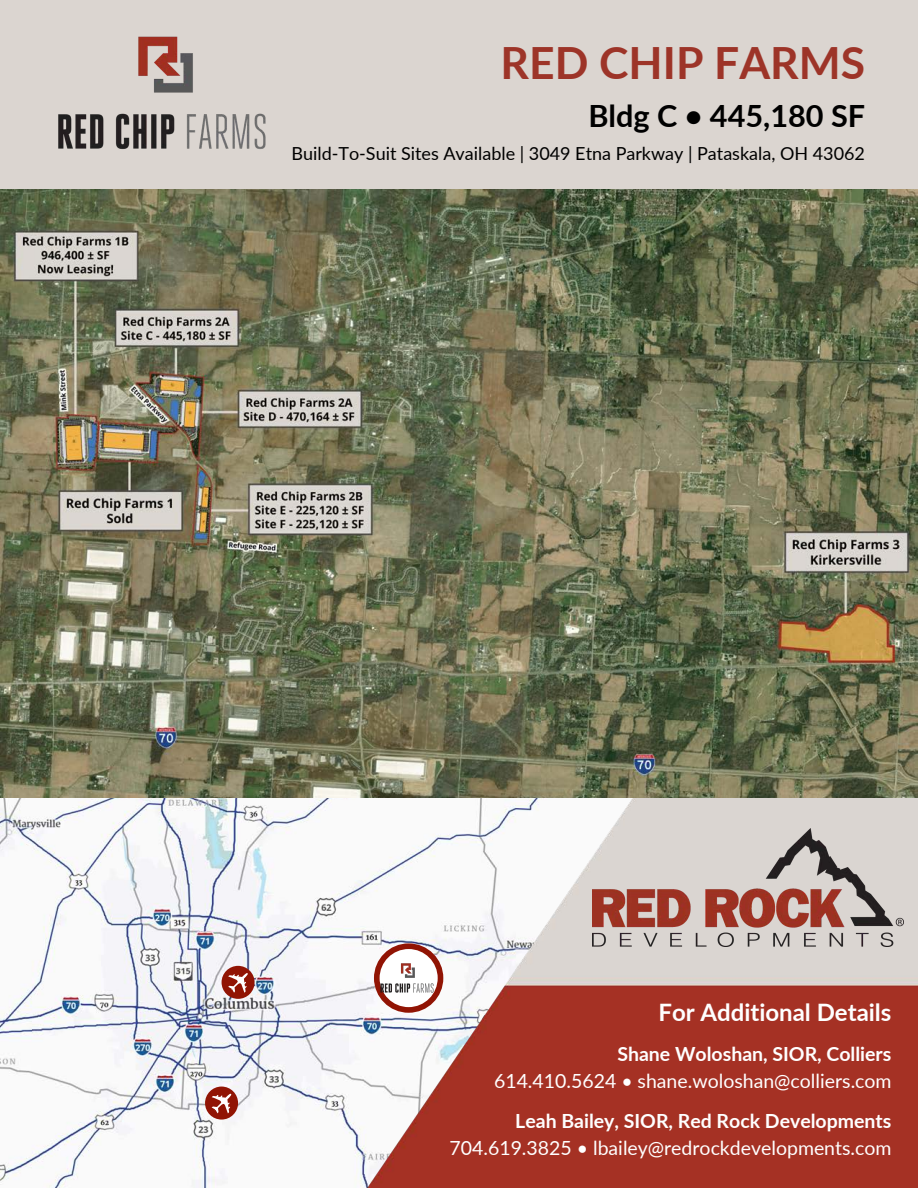
<style>
.page{position:relative;width:918px;height:1188px;background:#fff}
.page>*{position:absolute;margin:0;border:0;box-sizing:border-box;transform-origin:0 0}
.t1{font:700 44.4px "Lato";color:#9d3428}
.t2{font:700 30.6px "Lato";color:#000}
.t3{font:700 24px "Lato";color:#fff}
.t4{font:19.5px "Lato";color:#fff}
.t5{font:700 19.5px "Lato";color:#fff}
.t6{font:18px "Lato";color:#000}
</style>
<div class="page">
<div style="left:0;top:0;width:918px;height:190px;background:#dbd5d0"></div>
<img style="left:0;top:797px;width:338px;height:391px">
<div style="left:205px;top:1087px;width:33px;height:33px;background:#911404;border-radius:50%"></div>
<svg style="left:212px;top:1093px;width:20px;height:20px"></svg>
<div style="left:222px;top:966px;width:33px;height:33px;background:#911404;border-radius:50%"></div>
<svg style="left:228px;top:973px;width:20px;height:20px"></svg>
<img style="left:338px;top:797px;width:580px;height:391px">
<img style="left:593px;top:829px;width:310px;height:118px">
<img style="left:58px;top:36px;width:208px;height:113px">
<img style="left:0;top:190px;width:918px;height:607px">
<h3 class="t1" style="left:501px;top:35px;width:366px">RED CHIP FARMS</h3>
<p class="t2" style="left:588px;top:96px;width:278px">Bldg C • 445,180 SF</p>
<p class="t6" style="left:291px;top:143px;width:575px">Build-To-Suit Sites Available | 3049 Etna Parkway | Pataskala, OH 43062</p>
<p class="t3" style="left:658px;top:998px;width:234px">For Additional Details</p>
<p class="t5" style="left:617px;top:1042px;width:275px">Shane Woloshan, SIOR, Colliers</p>
<p class="t4" style="left:494px;top:1069px;width:399px">614.410.5624 • shane.woloshan@colliers.com</p>
<p class="t5" style="left:515px;top:1108px;width:378px">Leah Bailey, SIOR, Red Rock Developments</p>
<p class="t4" style="left:450px;top:1135px;width:444px">704.619.3825 • lbailey@redrockdevelopments.com</p>
</div>
